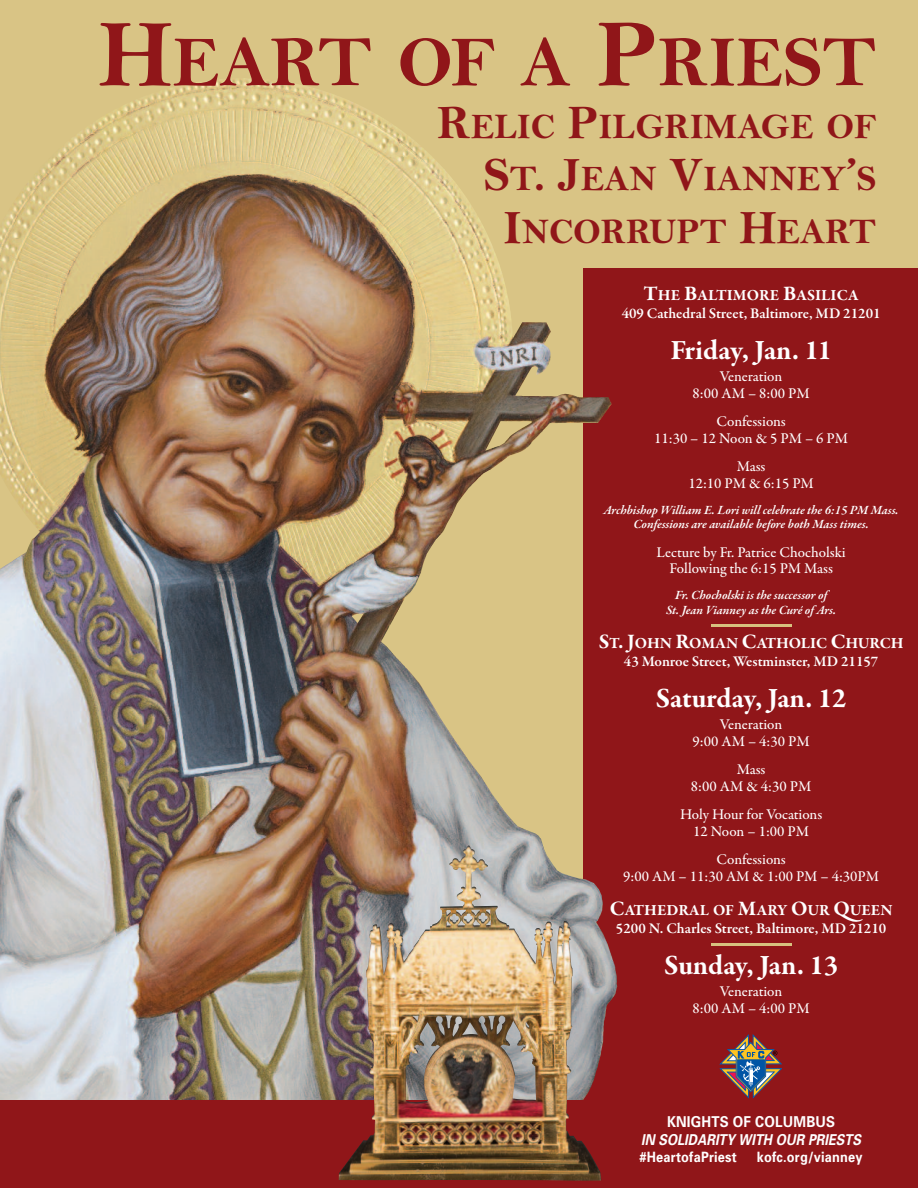
<style>
.page{position:relative;width:918px;height:1188px;background:#fff}
.page>*{position:absolute;margin:0;border:0;box-sizing:border-box;transform-origin:0 0}
.t1{font:72px "Bell MT Bold";color:#901619}
.t2{font:36px/52.5px "Bell MT Bold";color:#901619;text-align:right}
.t3{font:700 28.5px "Garamond Premr Pro";letter-spacing:-.005em;color:#fff}
.t4{font:700 15.75px "Garamond Premr Pro";letter-spacing:-.005em;color:#fff}
.t5{font:500 15px/16.5px "Garamond Premr Pro";letter-spacing:-.005em;color:#fff;text-align:center}
.t6{font:600 15px "Garamond Premr Pro";color:#fff}
.t7{font:italic 700 15px "Univers";color:#fff;scale:.86 1}
.t8{font:700 15px "Univers";letter-spacing:.015em;color:#fff;scale:.9 1}
.t9{font:700 14.25px "Univers";letter-spacing:.015em;color:#fff;scale:.9 1}
.t10{font:italic 600 12.75px/14.2px "Garamond Premr Pro";letter-spacing:-.005em;color:#fff;text-align:center}
.s1{font-size:96px}
.s2{font-size:48px}
.s3{font-size:21px}
</style>
<div class="page">
<div style="left:0;top:0;width:918px;height:1188px;background:#d7c17f;opacity:.95"></div>
<div style="left:583px;top:268px;width:335px;height:920px;background:#901619"></div>
<img style="left:0;top:444px;width:40px;height:132px">
<hr style="left:711px;top:624px;width:81px;height:3px;background:#d7c17f">
<hr style="left:711px;top:943px;width:81px;height:3px;background:#d7c17f">
<img style="left:0;top:1100px;width:602px;height:88px">
<svg style="left:720px;top:1035px;width:62px;height:63px"></svg>
<img style="left:339px;top:1041px;width:36px;height:139px">
<h1 class="t1" style="left:98px;top:18px;width:779px"><span class="s1">H</span>EART OF A <span class="s1">P</span>RIEST</h1>
<h2 class="t2" style="left:437px;top:99px;width:440px"><span class="s2">R</span>ELIC <span class="s2">P</span>ILGRIMAGE OF<br><span class="s2">S</span>T<span class="s2">. J</span>EAN <span class="s2">V</span>IANNEY<span class="s2">’</span>S<br><span class="s2">I</span>NCORRUPT <span class="s2">H</span>EART</h2>
<p class="t4" style="left:644px;top:289px;width:217px"><span class="s3">T</span>HE <span class="s3">B</span>ALTIMORE <span class="s3">B</span>ASILICA</p>
<p class="t6" style="left:622px;top:308px;width:260px">409 Cathedral Street, Baltimore, MD 21201</p>
<h3 class="t3" style="left:670px;top:339px;width:163px">Friday, Jan. 11</h3>
<p class="t5" style="left:693px;top:370px;width:118px">Veneration<br>8:00 AM – 8:00 PM</p>
<p class="t5" style="left:654px;top:415px;width:195px">Confessions<br>11:30 – 12 Noon &amp; 5 PM – 6 PM</p>
<p class="t5" style="left:688px;top:460px;width:127px">Mass<br>12:10 PM &amp; 6:15 PM</p>
<p class="t10" style="left:604px;top:504px;width:297px">Archbishop William E. Lori will celebrate the 6:15 PM Mass.<br>Confessions are available before both Mass times.</p>
<p class="t5" style="left:657px;top:545px;width:191px">Lecture by Fr. Patrice Chocholski<br>Following the 6:15 PM Mass</p>
<p class="t10" style="left:666px;top:590px;width:172px">Fr. Chocholski is the successor of<br>St. Jean Vianney as the Curé of Ars.</p>
<p class="t4" style="left:599px;top:637px;width:306px"><span class="s3">S</span>T<span class="s3">. J</span>OHN <span class="s3">R</span>OMAN <span class="s3">C</span>ATHOLIC <span class="s3">C</span>HURCH</p>
<p class="t6" style="left:624px;top:656px;width:256px">43 Monroe Street, Westminster, MD 21157</p>
<h3 class="t3" style="left:656px;top:687px;width:192px">Saturday, Jan. 12</h3>
<p class="t5" style="left:693px;top:718px;width:118px">Veneration<br>9:00 AM – 4:30 PM</p>
<p class="t5" style="left:691px;top:763px;width:122px">Mass<br>8:00 AM &amp; 4:30 PM</p>
<p class="t5" style="left:680px;top:808px;width:144px">Holy Hour for Vocations<br>12 Noon – 1:00 PM</p>
<p class="t5" style="left:623px;top:853px;width:257px">Confessions<br>9:00 AM – 11:30 AM &amp; 1:00 PM – 4:30PM</p>
<p class="t4" style="left:610px;top:904px;width:284px"><span class="s3">C</span>ATHEDRAL OF <span class="s3">M</span>ARY <span class="s3">O</span>UR <span class="s3">Q</span>UEEN</p>
<p class="t6" style="left:616px;top:923px;width:272px">5200 N. Charles Street, Baltimore, MD 21210</p>
<h3 class="t3" style="left:664px;top:954px;width:175px">Sunday, Jan. 13</h3>
<p class="t5" style="left:693px;top:985px;width:118px">Veneration<br>8:00 AM – 4:00 PM</p>
<p class="t8" style="left:667px;top:1116px;width:188px">KNIGHTS OF COLUMBUS</p>
<p class="t7" style="left:641px;top:1134px;width:257px">IN SOLIDARITY WITH OUR PRIESTS</p>
<p class="t9" style="left:640px;top:1152px;width:110px">#HeartofaPriest</p>
<p class="t9" style="left:757px;top:1152px;width:119px">kofc.org/vianney</p>
</div>
